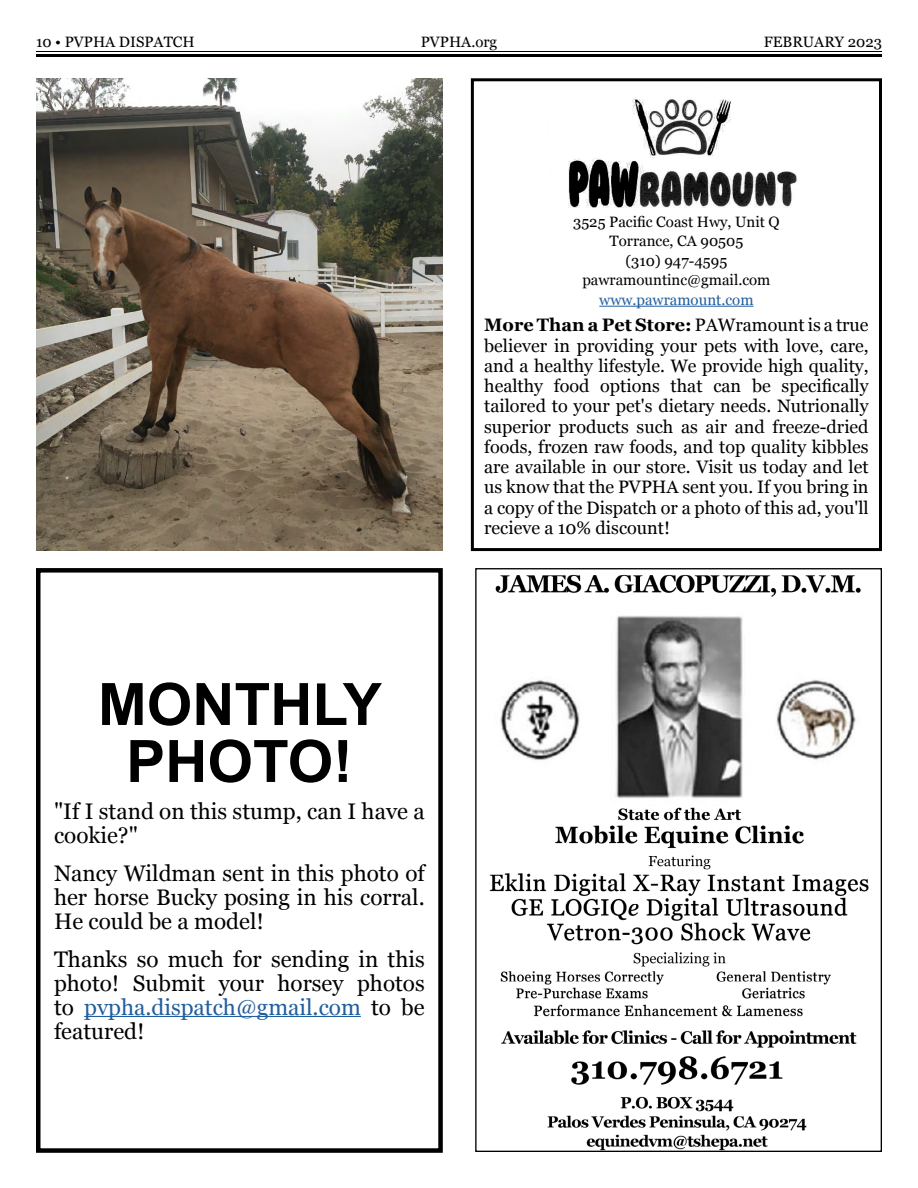
<style>
.page{position:relative;width:918px;height:1188px;background:#fff}
.page>*{position:absolute;margin:0;border:0;box-sizing:border-box;transform-origin:0 0}
.t1{font:700 58.5px/57px "Arial";color:#000;text-align:center}
.t2{font:22.5px/24px "Georgia";color:#000;text-align:justify}
.t3{font:18px/20.2px "Georgia";color:#000;text-align:justify}
.t4{font:15px/19.5px "Georgia";color:#000;text-align:center}
.t5{font:15px "Georgia";color:#215e9e}
.s1{font-weight:700}
.s2{color:#215e9e}
</style>
<div class="page">
<hr style="left:36px;top:51px;width:846px;height:1px;background:#000">
<hr style="left:36px;top:54px;width:846px;height:3px;background:#000">
<hr style="left:84px;top:1016px;width:277px;height:1px;background:#215e9e">
<div style="left:36px;top:568px;width:407px;height:585px;border:4px solid #000"></div>
<img style="left:36px;top:78px;width:407px;height:472px">
<img style="left:489px;top:574px;width:380px;height:576px">
<img style="left:568px;top:99px;width:229px;height:109px">
<div style="left:471px;top:78px;width:411px;height:473px;border:3px solid #000"></div>
<hr style="left:599px;top:306px;width:155px;height:1px;background:#215e9e">
<p class="t4" style="left:36px;top:32px;width:160px">10 • PVPHA DISPATCH</p>
<p class="t4" style="left:421px;top:32px;width:78px">PVPHA.org</p>
<p class="t4" style="left:764px;top:32px;width:120px">FEBRUARY 2023</p>
<p class="t4" style="left:573px;top:211px;width:208px">3525 Pacific Coast Hwy, Unit Q<br>Torrance, CA 90505<br>(310) 947-4595 pawramountinc@gmail.com</p>
<p class="t5" style="left:599px;top:289px;width:156px">www.pawramount.com</p>
<p class="t3" style="left:484px;top:314px;width:386px"><span class="s1">More Than a Pet Store:</span> PAWramount is a true believer in providing your pets with love, care, and a healthy lifestyle. We provide high quality, healthy food options that can be specifically tailored to your pet's dietary needs. Nutrionally superior products such as air and freeze-dried foods, frozen raw foods, and top quality kibbles are available in our store. Visit us today and let us know that the PVPHA sent you. If you bring in a copy of the Dispatch or a photo of this ad, you'll recieve a 10% discount!</p>
<h1 class="t1" style="left:98px;top:678px;width:285px">MONTHLY<br>PHOTO!</h1>
<p class="t2" style="left:54px;top:799px;width:372px">"If I stand on this stump, can I have a cookie?"</p>
<p class="t2" style="left:54px;top:860px;width:372px">Nancy Wildman sent in this photo of her horse Bucky posing in his corral.<br>He could be a model!</p>
<p class="t2" style="left:54px;top:946px;width:372px">Thanks so much for sending in this photo! Submit your horsey photos to <span class="s2">pvpha.dispatch@gmail.com</span> to be featured!</p>
</div>
